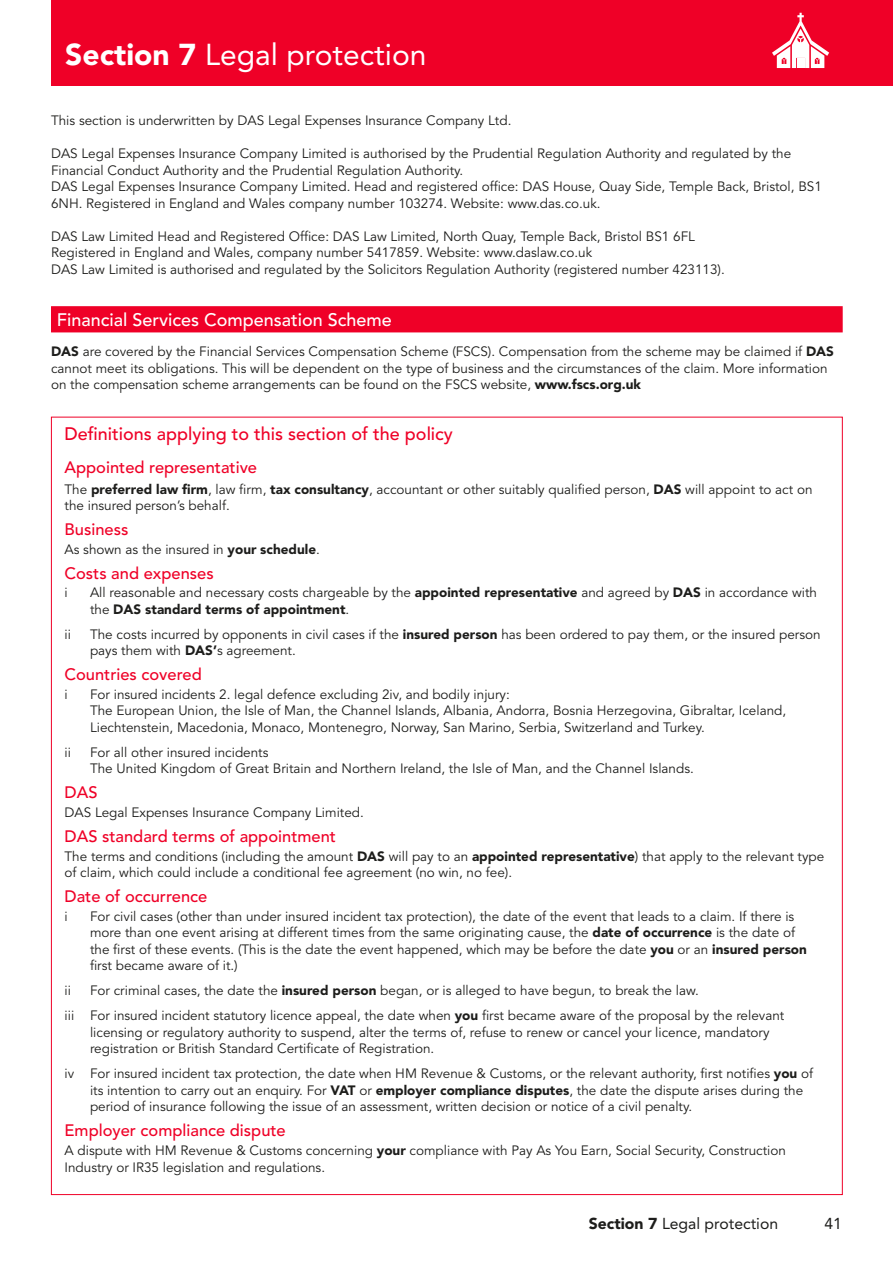
<style>
.page{position:relative;width:893px;height:1263px;background:#fff}
.page>*{position:absolute;margin:0;border:0;box-sizing:border-box;transform-origin:0 0}
.t1{font:30px "Avenir";color:#fff}
.t2{font:500 18px "Avenir";color:#ef0027}
.t3{font:500 18px "Avenir";color:#fff}
.t4{font:500 16.5px "Avenir";color:#ef0027}
.t5{font:15.75px "Avenir";color:#1d1d1b}
.t6{font:13.5px/16.5px "Avenir";color:#1d1d1b}
.s1{font-weight:900}
</style>
<div class="page">
<div style="left:51px;top:0;width:842px;height:86px;background:#ef0027"></div>
<svg style="left:772px;top:13px;width:57px;height:55px"></svg>
<div style="left:52px;top:307px;width:790px;height:25px;background:#ef0027"></div>
<div style="left:51px;top:306px;width:792px;height:26px;border:2px solid #ef0027"></div>
<h1 class="t1" style="left:65px;top:37px;width:363px"><span class="s1">Section 7</span> Legal protection</h1>
<p class="t6" style="left:51px;top:113px;width:462px">This section is underwritten by DAS Legal Expenses Insurance Company Ltd.</p>
<p class="t6" style="left:51px;top:146px;width:772px">DAS Legal Expenses Insurance Company Limited is authorised by the Prudential Regulation Authority and regulated by the Financial Conduct Authority and the Prudential Regulation Authority.<br>DAS Legal Expenses Insurance Company Limited. Head and registered office: DAS House, Quay Side, Temple Back, Bristol, BS1<br>6NH. Registered in England and Wales company number 103274. Website: www.das.co.uk.</p>
<p class="t6" style="left:51px;top:228px;width:675px">DAS Law Limited Head and Registered Office: DAS Law Limited, North Quay, Temple Back, Bristol BS1 6FL<br>Registered in England and Wales, company number 5417859. Website: www.daslaw.co.uk<br>DAS Law Limited is authorised and regulated by the Solicitors Regulation Authority (registered number 423113).</p>
<h2 class="t3" style="left:57px;top:309px;width:337px">Financial Services Compensation Scheme</h2>
<p class="t6" style="left:51px;top:344px;width:784px"><span class="s1">DAS</span> are covered by the Financial Services Compensation Scheme (FSCS). Compensation from the scheme may be claimed if <span class="s1">DAS </span>cannot meet its obligations. This will be dependent on the type of business and the circumstances of the claim. More information on the compensation scheme arrangements can be found on the FSCS website, <span class="s1">www.fscs.org.uk</span></p>
<h2 class="t2" style="left:65px;top:423px;width:390px">Definitions applying to this section of the policy</h2>
<p class="t4" style="left:65px;top:457px;width:194px">Appointed representative</p>
<p class="t6" style="left:65px;top:481px;width:749px">The <span class="s1">preferred law firm</span>, law firm, <span class="s1">tax consultancy</span>, accountant or other suitably qualified person, <span class="s1">DAS</span> will appoint to act on the insured person’s behalf.</p>
<p class="t4" style="left:65px;top:520px;width:65px">Business</p>
<p class="t6" style="left:65px;top:541px;width:257px">As shown as the insured in <span class="s1">your schedule</span>.</p>
<p class="t4" style="left:65px;top:563px;width:151px">Costs and expenses</p>
<p class="t6" style="left:65px;top:585px;width:5px">i</p>
<p class="t6" style="left:90px;top:585px;width:728px">All reasonable and necessary costs chargeable by the <span class="s1">appointed representative</span> and agreed by <span class="s1">DAS</span> in accordance with the <span class="s1">DAS standard terms of appointment</span>.</p>
<p class="t6" style="left:65px;top:626px;width:8px">ii</p>
<p class="t6" style="left:90px;top:626px;width:732px">The costs incurred by opponents in civil cases if the <span class="s1">insured person</span> has been ordered to pay them, or the insured person pays them with <span class="s1">DAS’</span>s agreement.</p>
<p class="t4" style="left:65px;top:665px;width:139px">Countries covered</p>
<p class="t6" style="left:65px;top:686px;width:5px">i</p>
<p class="t6" style="left:90px;top:686px;width:698px">For insured incidents 2. legal defence excluding 2iv, and bodily injury:<br>The European Union, the Isle of Man, the Channel Islands, Albania, Andorra, Bosnia Herzegovina, Gibraltar, Iceland,<br>Liechtenstein, Macedonia, Monaco, Montenegro, Norway, San Marino, Serbia, Switzerland and Turkey.</p>
<p class="t6" style="left:65px;top:744px;width:8px">ii</p>
<p class="t6" style="left:90px;top:744px;width:605px">For all other insured incidents<br>The United Kingdom of Great Britain and Northern Ireland, the Isle of Man, and the Channel Islands.</p>
<p class="t4" style="left:65px;top:783px;width:35px">DAS</p>
<p class="t6" style="left:65px;top:805px;width:301px">DAS Legal Expenses Insurance Company Limited.</p>
<p class="t4" style="left:65px;top:827px;width:273px">DAS standard terms of appointment</p>
<p class="t6" style="left:65px;top:848px;width:761px">The terms and conditions (including the amount <span class="s1">DAS</span> will pay to an <span class="s1">appointed representative</span>) that apply to the relevant type of claim, which could include a conditional fee agreement (no win, no fee).</p>
<p class="t4" style="left:65px;top:887px;width:144px">Date of occurrence</p>
<p class="t6" style="left:65px;top:908px;width:5px">i</p>
<p class="t6" style="left:90px;top:908px;width:718px">For civil cases (other than under insured incident tax protection), the date of the event that leads to a claim. If there is more than one event arising at different times from the same originating cause, the <span class="s1">date of occurrence</span> is the date of the first of these events. (This is the date the event happened, which may be before the date <span class="s1">you</span> or an <span class="s1">insured person </span>first became aware of it.)</p>
<p class="t6" style="left:65px;top:983px;width:8px">ii</p>
<p class="t6" style="left:65px;top:978px;width:721px;line-height:25px;text-indent:26px">For criminal cases, the date the <span class="s1">insured person</span> began, or is alleged to have begun, to break the law.<br>iii For insured incident statutory licence appeal, the date when <span class="s1">you</span> first became aware of the proposal by the relevant</p>
<p class="t6" style="left:90px;top:1024px;width:681px">licensing or regulatory authority to suspend, alter the terms of, refuse to renew or cancel your licence, mandatory registration or British Standard Certificate of Registration.</p>
<p class="t6" style="left:90px;top:1066px;width:724px;text-indent:-26px">iv For insured incident tax protection, the date when HM Revenue &amp; Customs, or the relevant authority, first notifies <span class="s1">you</span> of its intention to carry out an enquiry. For <span class="s1">VAT</span> or <span class="s1">employer compliance disputes</span>, the date the dispute arises during the period of insurance following the issue of an assessment, written decision or notice of a civil penalty.</p>
<p class="t4" style="left:65px;top:1121px;width:223px">Employer compliance dispute</p>
<p class="t6" style="left:65px;top:1142px;width:723px">A dispute with HM Revenue &amp; Customs concerning <span class="s1">your</span> compliance with Pay As You Earn, Social Security, Construction<br>Industry or IR35 legislation and regulations.</p>
<p class="t5" style="left:589px;top:1214px;width:191px"><span class="s1">Section 7</span> Legal protection</p>
<p class="t5" style="left:824px;top:1214px;width:19px">41</p>
</div>
